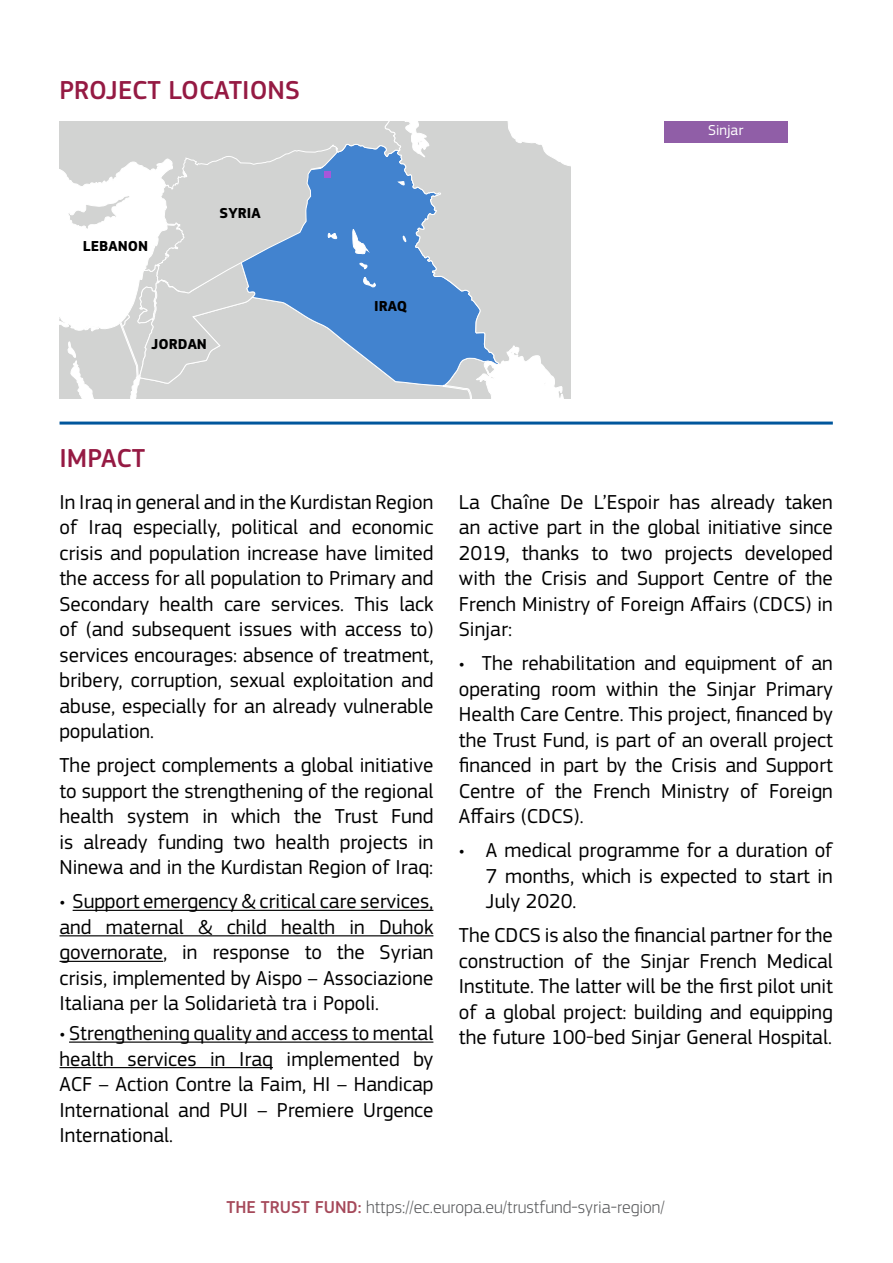
<style>
.page{position:relative;width:893px;height:1263px;background:#fff}
.page>*{position:absolute;margin:0;border:0;box-sizing:border-box;transform-origin:0 0}
.t1{font:500 27px "EC Square Sans Pro";color:#951a43}
.t2{font:21px/25.5px "EC Square Sans Pro";color:#000;text-align:justify}
.t3{font:300 17.85px "EC Square Sans Pro";color:#58595b}
.t4{font:700 15px "EC Square Sans Pro";color:#000}
.t5{font:15px "EC Square Sans Pro";color:#fff}
.s1{font-weight:500;color:#a5495a}
</style>
<div class="page">
<div style="left:664px;top:121px;width:124px;height:21px;background:#905ea7"></div>
<hr style="left:60px;top:422px;width:773px;height:3px;background:#00569c">
<hr style="left:73px;top:910px;width:360px;height:1px;background:#000">
<hr style="left:60px;top:935px;width:373px;height:1px;background:#000">
<hr style="left:60px;top:961px;width:103px;height:1px;background:#000">
<hr style="left:69px;top:1041px;width:364px;height:2px;background:#000">
<hr style="left:60px;top:1067px;width:213px;height:1px;background:#000">
<svg style="left:60px;top:122px;width:510px;height:277px"></svg>
<p class="t1" style="left:60px;top:75px;width:242px">PROJECT LOCATIONS</p>
<p class="t4" style="left:83px;top:237px;width:67px">LEBANON</p>
<p class="t4" style="left:220px;top:204px;width:42px">SYRIA</p>
<p class="t4" style="left:151px;top:335px;width:57px">JORDAN</p>
<p class="t4" style="left:374px;top:298px;width:35px">IRAQ</p>
<p class="t5" style="left:708px;top:122px;width:37px">Sinjar</p>
<p class="t1" style="left:60px;top:442px;width:87px">IMPACT</p>
<p class="t2" style="left:60px;top:489px;width:375px">In Iraq in general and in the Kurdistan Region of Iraq especially, political and economic crisis and population increase have limited the access for all population to Primary and Secondary health care services. This lack of (and subsequent issues with access to) services encourages: absence of treatment, bribery, corruption, sexual exploitation and abuse, especially for an already vulnerable population.</p>
<p class="t2" style="left:60px;top:753px;width:375px">The project complements a global initiative to support the strengthening of the regional health system in which the Trust Fund is already funding two health projects in Ninewa and in the Kurdistan Region of Iraq:</p>
<p class="t2" style="left:60px;top:889px;width:375px">• Support emergency &amp; critical care services, and maternal &amp; child health in Duhok governorate, in response to the Syrian crisis, implemented by Aispo – Associazione Italiana per la Solidarietà tra i Popoli.</p>
<p class="t2" style="left:60px;top:1020px;width:375px">• Strengthening quality and access to mental health services in Iraq implemented by ACF – Action Contre la Faim, HI – Handicap International and PUI – Premiere Urgence International.</p>
<p class="t2" style="left:459px;top:489px;width:375px">La Chaîne De L’Espoir has already taken an active part in the global initiative since 2019, thanks to two projects developed with the Crisis and Support Centre of the French Ministry of Foreign Affairs (CDCS) in Sinjar:</p>
<p class="t2" style="left:459px;top:651px;width:375px">• The rehabilitation and equipment of an operating room within the Sinjar Primary Health Care Centre. This project, financed by the Trust Fund, is part of an overall project financed in part by the Crisis and Support Centre of the French Ministry of Foreign Affairs (CDCS).</p>
<p class="t2" style="left:486px;top:838px;width:348px;text-indent:-27px">• A medical programme for a duration of 7 months, which is expected to start in July 2020.</p>
<p class="t2" style="left:459px;top:923px;width:375px">The CDCS is also the financial partner for the construction of the Sinjar French Medical Institute. The latter will be the first pilot unit of a global project: building and equipping the future 100-bed Sinjar General Hospital.</p>
<p class="t3" style="left:226px;top:1196px;width:440px"><span class="s1">THE TRUST FUND:</span> https://ec.europa.eu/trustfund-syria-region/</p>
</div>
